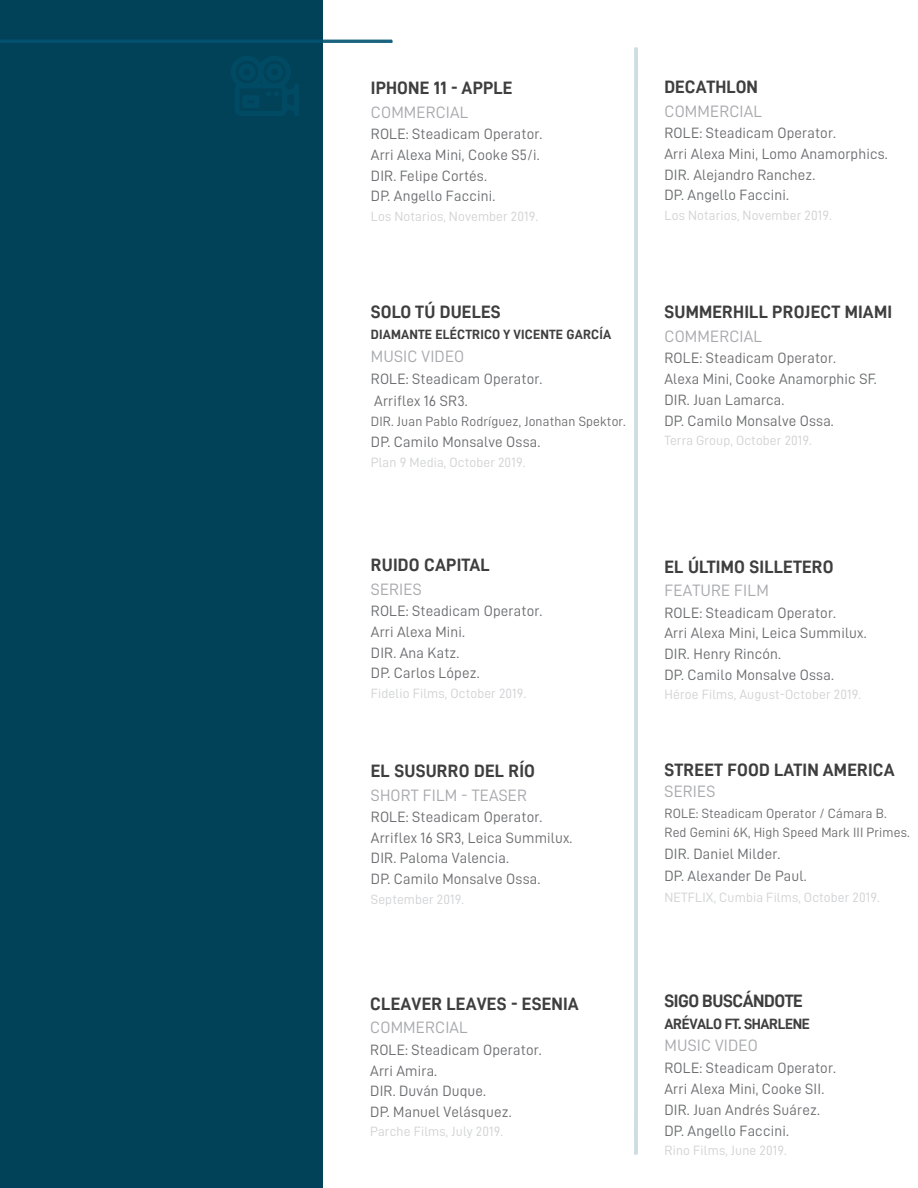
<style>
.page{position:relative;width:918px;height:1188px;background:#fff}
.page>*{position:absolute;margin:0;border:0;box-sizing:border-box;transform-origin:0 0}
.t1{font:18px "D DIN Bold";letter-spacing:.01em;color:#3e3e3f}
.t2{font:18px "D DIN Bold";letter-spacing:-.025em;color:#3e3e3f}
.t3{font:16.5px "D DIN";letter-spacing:.01em;color:#a8a9ad}
.t4{font:15px/20.9px "D DIN";letter-spacing:.01em;color:#6c6d70}
.t5{font:15px "D DIN Bold";letter-spacing:-.025em;color:#3e3e3f}
.t6{font:13.5px "D DIN";letter-spacing:.01em;color:#d1d2d4}
.t7{font:13.5px/20px "D DIN";letter-spacing:.01em;color:#6c6d70}
.t8{font:13.5px "D DIN Bold";letter-spacing:.01em;color:#3e3e3f}
</style>
<div class="page">
<div style="left:0;top:0;width:322px;height:1188px;background:#014258"></div>
<hr style="left:634px;top:47px;width:4px;height:1108px;background:#cddde3">
<svg style="left:231px;top:56px;width:68px;height:60px"></svg>
<svg style="left:0;top:40px;width:392px;height:3px"></svg>
<p class="t1" style="left:371px;top:78px;width:143px">IPHONE 11 - APPLE</p>
<p class="t3" style="left:371px;top:103px;width:99px">COMMERCIAL</p>
<p class="t4" style="left:371px;top:123px;width:173px">ROLE: Steadicam Operator.<br>Arri Alexa Mini, Cooke S5/i.<br>DIR. Felipe Cortés.<br>DP. Angello Faccini.</p>
<p class="t6" style="left:371px;top:209px;width:169px">Los Notarios, November 2019.</p>
<p class="t1" style="left:371px;top:302px;width:131px">SOLO TÚ DUELES</p>
<p class="t8" style="left:371px;top:327px;width:242px">DIAMANTE ELÉCTRICO Y VICENTE GARCÍA</p>
<p class="t3" style="left:371px;top:347px;width:95px">MUSIC VIDEO</p>
<p class="t4" style="left:371px;top:368px;width:173px;line-height:21.8px">ROLE: Steadicam Operator.<br>Arriflex 16 SR3.</p>
<p class="t7" style="left:371px;top:411px;width:257px">DIR. Juan Pablo Rodríguez, Jonathan Spektor.</p>
<p class="t4" style="left:371px;top:432px;width:171px">DP. Camilo Monsalve Ossa.</p>
<p class="t6" style="left:371px;top:455px;width:156px">Plan 9 Media, October 2019.</p>
<p class="t1" style="left:371px;top:555px;width:121px">RUIDO CAPITAL</p>
<p class="t3" style="left:371px;top:580px;width:52px">SERIES</p>
<p class="t4" style="left:371px;top:600px;width:173px">ROLE: Steadicam Operator.<br>Arri Alexa Mini.<br>DIR. Ana Katz.<br>DP. Carlos López.</p>
<p class="t6" style="left:371px;top:686px;width:157px">Fidelio Films, October 2019.</p>
<p class="t1" style="left:371px;top:761px;width:166px">EL SUSURRO DEL RÍO</p>
<p class="t3" style="left:371px;top:786px;width:158px">SHORT FILM - TEASER</p>
<p class="t4" style="left:371px;top:806px;width:203px">ROLE: Steadicam Operator.<br>Arriflex 16 SR3, Leica Summilux.<br>DIR. Paloma Valencia.<br>DP. Camilo Monsalve Ossa.</p>
<p class="t6" style="left:371px;top:891px;width:95px">September 2019.</p>
<p class="t1" style="left:370px;top:994px;width:210px">CLEAVER LEAVES - ESENIA</p>
<p class="t3" style="left:370px;top:1019px;width:99px">COMMERCIAL</p>
<p class="t4" style="left:370px;top:1039px;width:173px">ROLE: Steadicam Operator.<br>Arri Amira.<br>DIR. Duván Duque.<br>DP. Manuel Velásquez.</p>
<p class="t6" style="left:370px;top:1124px;width:134px">Parche Films, July 2019.</p>
<p class="t1" style="left:665px;top:77px;width:95px">DECATHLON</p>
<p class="t3" style="left:665px;top:102px;width:99px">COMMERCIAL</p>
<p class="t4" style="left:665px;top:122px;width:225px">ROLE: Steadicam Operator.<br>Arri Alexa Mini, Lomo Anamorphics.<br>DIR. Alejandro Ranchez.<br>DP. Angello Faccini.</p>
<p class="t6" style="left:665px;top:208px;width:169px">Los Notarios, November 2019.</p>
<p class="t1" style="left:665px;top:302px;width:229px">SUMMERHILL PROJECT MIAMI</p>
<p class="t3" style="left:665px;top:327px;width:99px">COMMERCIAL</p>
<p class="t4" style="left:665px;top:347px;width:214px">ROLE: Steadicam Operator.<br>Alexa Mini, Cooke Anamorphic SF.<br>DIR. Juan Lamarca.<br>DP. Camilo Monsalve Ossa.</p>
<p class="t6" style="left:665px;top:433px;width:149px">Terra Group, October 2019.</p>
<p class="t1" style="left:665px;top:557px;width:171px">EL ÚLTIMO SILLETERO</p>
<p class="t3" style="left:665px;top:582px;width:106px">FEATURE FILM</p>
<p class="t4" style="left:665px;top:602px;width:204px">ROLE: Steadicam Operator.<br>Arri Alexa Mini, Leica Summilux.<br>DIR. Henry Rincón.<br>DP. Camilo Monsalve Ossa.</p>
<p class="t6" style="left:665px;top:687px;width:198px">Héroe Films, August-October 2019.</p>
<p class="t1" style="left:665px;top:759px;width:232px">STREET FOOD LATIN AMERICA</p>
<p class="t3" style="left:665px;top:782px;width:52px">SERIES</p>
<p class="t7" style="left:665px;top:803px;width:247px">ROLE: Steadicam Operator / Cámara B.<br>Red Gemini 6K, High Speed Mark III Primes.</p>
<p class="t4" style="left:665px;top:843px;width:144px;line-height:22.2px">DIR. Daniel Milder.<br>DP. Alexander De Paul.</p>
<p class="t6" style="left:665px;top:890px;width:217px">NETFLIX, Cumbia Films, October 2019.</p>
<p class="t2" style="left:665px;top:991px;width:140px">SIGO BUSCÁNDOTE</p>
<p class="t5" style="left:665px;top:1015px;width:147px">ARÉVALO FT. SHARLENE</p>
<p class="t3" style="left:665px;top:1037px;width:95px">MUSIC VIDEO</p>
<p class="t4" style="left:665px;top:1057px;width:173px">ROLE: Steadicam Operator.<br>Arri Alexa Mini, Cooke SII.<br>DIR. Juan Andrés Suárez.<br>DP. Angello Faccini.</p>
<p class="t6" style="left:665px;top:1143px;width:124px">Rino Films, June 2019.</p>
</div>
